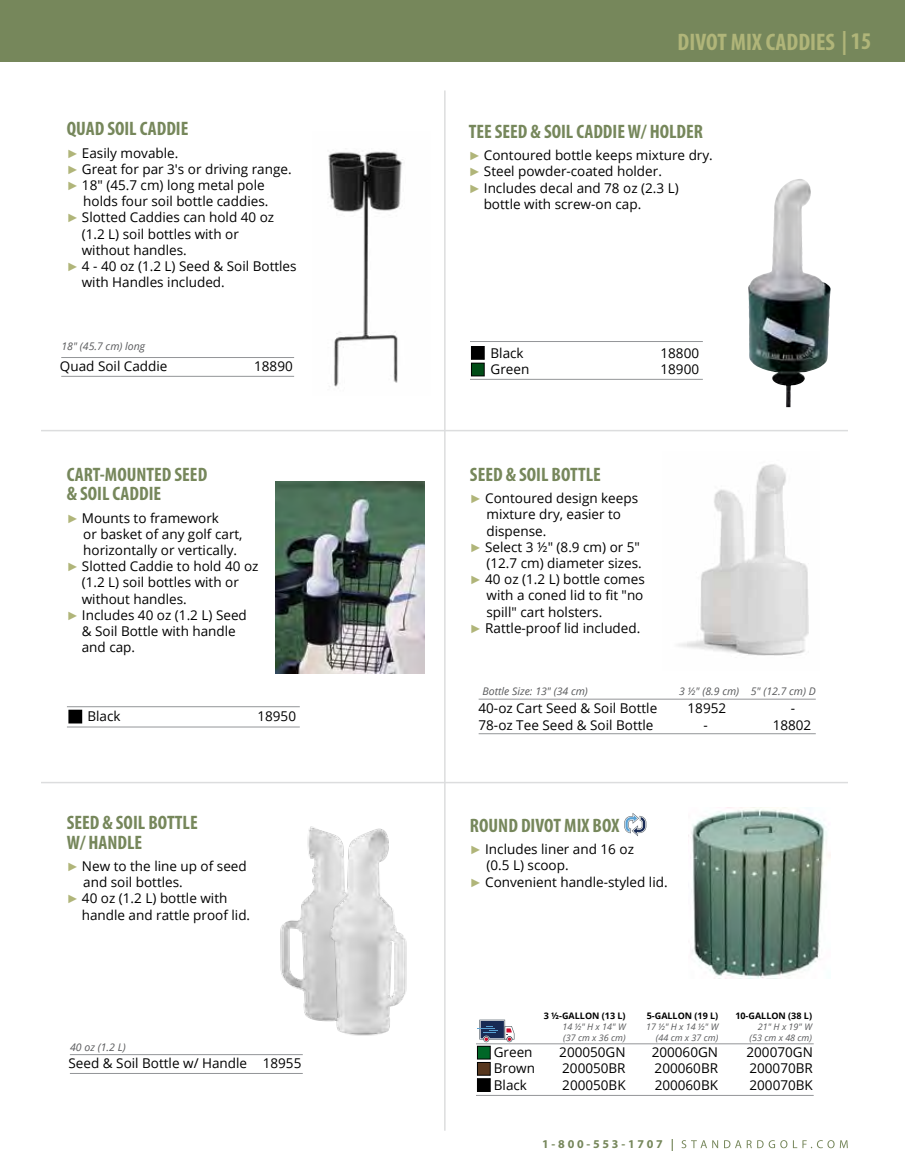
<style>
.page{position:relative;width:905px;height:1175px;background:#fff}
.page>*{position:absolute;margin:0;border:0;box-sizing:border-box;transform-origin:0 0}
.t1{font:700 condensed 24px "Myriad Pro";color:#b0b579}
.t2{font:700 condensed 19.5px/19.5px "Myriad Pro";color:#76875b}
.t3{font:13.5px/16.2px "Open Sans";color:#000;text-align:justify}
.t4{font:700 12px "Myriad Pro";letter-spacing:.23em;color:#76875b}
.t5{font:italic 10.5px "Open Sans";color:#58595b}
.t6{font:italic 9px/10.8px "Open Sans";color:#58595b;text-align:right}
.t7{font:700 9px "Open Sans";color:#000}
.s1{font-family:"Arial";font-size:12px;color:#b0b579}
</style>
<div class="page">
<div style="left:0;top:0;width:904px;height:62px;background:#76875b"></div>
<svg style="left:681px;top:1140px;width:37px;height:8px"></svg>
<svg style="left:724px;top:1140px;width:27px;height:8px"></svg>
<svg style="left:757px;top:1140px;width:90px;height:8px"></svg>
<img style="left:688px;top:807px;width:142px;height:171px">
<img style="left:328px;top:151px;width:75px;height:236px">
<img style="left:748px;top:179px;width:82px;height:228px">
<img style="left:678px;top:464px;width:131px;height:192px">
<img style="left:275px;top:481px;width:149px;height:193px">
<img style="left:280px;top:838px;width:28px;height:179px">
<hr style="left:61px;top:376px;width:233px;height:1px;background:#939598">
<hr style="left:61px;top:357px;width:233px;height:1px;background:#939598">
<hr style="left:70px;top:1073px;width:233px;height:1px;background:#939598">
<hr style="left:70px;top:1054px;width:233px;height:1px;background:#939598">
<hr style="left:476px;top:1095px;width:337px;height:1px;background:#939598">
<hr style="left:476px;top:1043px;width:337px;height:1px;background:#939598">
<hr style="left:470px;top:379px;width:232px;height:1px;background:#939598">
<hr style="left:470px;top:341px;width:232px;height:1px;background:#939598">
<hr style="left:478px;top:733px;width:337px;height:1px;background:#939598">
<hr style="left:478px;top:699px;width:337px;height:1px;background:#939598">
<div style="left:471px;top:363px;width:13px;height:13px;background:#004c16"></div>
<div style="left:471px;top:363px;width:13px;height:13px;border:1px solid #000"></div>
<div style="left:471px;top:346px;width:13px;height:13px;background:#000"></div>
<div style="left:471px;top:346px;width:13px;height:14px;border:1px solid #000"></div>
<hr style="left:67px;top:726px;width:233px;height:1px;background:#939598">
<hr style="left:67px;top:706px;width:233px;height:1px;background:#939598">
<div style="left:69px;top:710px;width:13px;height:13px;background:#000"></div>
<div style="left:477px;top:1046px;width:13px;height:13px;background:#006727"></div>
<div style="left:477px;top:1045px;width:13px;height:14px;border:1px solid #000"></div>
<div style="left:477px;top:1062px;width:13px;height:13px;background:#57371e"></div>
<div style="left:477px;top:1062px;width:13px;height:13px;border:1px solid #000"></div>
<div style="left:477px;top:1078px;width:13px;height:13px;background:#000"></div>
<div style="left:477px;top:1078px;width:13px;height:13px;border:1px solid #000"></div>
<img style="left:308px;top:826px;width:99px;height:210px">
<hr style="left:41px;top:430px;width:807px;height:1px;background:#dcddde">
<hr style="left:41px;top:782px;width:807px;height:1px;background:#dcddde">
<hr style="left:444px;top:90px;width:1px;height:1040px;background:#dcddde">
<svg style="left:624px;top:813px;width:22px;height:23px"></svg>
<svg style="left:477px;top:1019px;width:37px;height:23px"></svg>
<h2 class="t2" style="left:67px;top:118px;width:123px">QUAD SOIL CADDIE</h2>
<p class="t3" style="left:67px;top:144px;width:113px"><span class="s1">►</span> Easily movable.</p>
<p class="t3" style="left:67px;top:160px;width:226px"><span class="s1">►</span> Great for par 3's or driving range.</p>
<p class="t3" style="left:67px;top:177px;width:199px"><span class="s1">►</span> 18" (45.7 cm) long metal pole</p>
<p class="t3" style="left:83px;top:193px;width:187px">holds four soil bottle caddies.</p>
<p class="t3" style="left:67px;top:209px;width:209px"><span class="s1">►</span> Slotted Caddies can hold 40 oz</p>
<p class="t3" style="left:82px;top:225px;width:159px">(1.2 L) soil bottles with or</p>
<p class="t3" style="left:82px;top:241px;width:107px">without handles.</p>
<p class="t3" style="left:67px;top:258px;width:231px"><span class="s1">►</span> 4 - 40 oz (1.2 L) Seed &amp; Soil Bottles</p>
<p class="t3" style="left:82px;top:274px;width:145px">with Handles included.</p>
<p class="t5" style="left:62px;top:339px;width:85px">18" (45.7 cm) long</p>
<p class="t3" style="left:60px;top:357px;width:109px">Quad Soil Caddie</p>
<p class="t3" style="left:254px;top:357px;width:40px">18890</p>
<h2 class="t2" style="left:67px;top:464px;width:142px">CART-MOUNTED SEED &amp; SOIL CADDIE</h2>
<p class="t3" style="left:67px;top:509px;width:154px"><span class="s1">►</span> Mounts to framework</p>
<p class="t3" style="left:83px;top:525px;width:161px">or basket of any golf cart,</p>
<p class="t3" style="left:83px;top:541px;width:155px">horizontally or vertically.</p>
<p class="t3" style="left:67px;top:558px;width:193px"><span class="s1">►</span> Slotted Caddie to hold 40 oz</p>
<p class="t3" style="left:82px;top:574px;width:159px">(1.2 L) soil bottles with or</p>
<p class="t3" style="left:82px;top:590px;width:107px">without handles.</p>
<p class="t3" style="left:67px;top:606px;width:182px"><span class="s1">►</span> Includes 40 oz (1.2 L) Seed</p>
<p class="t3" style="left:82px;top:622px;width:156px">&amp; Soil Bottle with handle</p>
<p class="t3" style="left:82px;top:639px;width:55px">and cap.</p>
<p class="t3" style="left:87px;top:708px;width:35px">Black</p>
<p class="t3" style="left:257px;top:708px;width:40px">18950</p>
<h2 class="t2" style="left:67px;top:812px;width:132px">SEED &amp; SOIL BOTTLE<br>W/ HANDLE</h2>
<p class="t3" style="left:67px;top:857px;width:181px"><span class="s1">►</span> New to the line up of seed</p>
<p class="t3" style="left:83px;top:874px;width:101px">and soil bottles.</p>
<p class="t3" style="left:67px;top:890px;width:162px"><span class="s1">►</span> 40 oz (1.2 L) bottle with</p>
<p class="t3" style="left:82px;top:906px;width:170px">handle and rattle proof lid.</p>
<p class="t5" style="left:70px;top:1040px;width:57px">40 oz (1.2 L)</p>
<p class="t3" style="left:69px;top:1054px;width:234px">Seed &amp; Soil Bottle w/ Handle 18955</p>
<h1 class="t1" style="left:677px;top:27px;width:195px">DIVOT MIX CADDIES | 15</h1>
<h2 class="t2" style="left:468px;top:121px;width:236px">TEE SEED &amp; SOIL CADDIE W/ HOLDER</h2>
<p class="t3" style="left:468px;top:147px;width:246px"><span class="s1">►</span> Contoured bottle keeps mixture dry.</p>
<p class="t3" style="left:468px;top:163px;width:195px"><span class="s1">►</span> Steel powder-coated holder.</p>
<p class="t3" style="left:468px;top:179px;width:211px"><span class="s1">►</span> Includes decal and 78 oz (2.3 L)</p>
<p class="t3" style="left:483px;top:195px;width:159px">bottle with screw-on cap.</p>
<p class="t3" style="left:490px;top:344px;width:35px">Black</p>
<p class="t3" style="left:660px;top:344px;width:40px">18800</p>
<p class="t3" style="left:490px;top:360px;width:40px">Green</p>
<p class="t3" style="left:660px;top:360px;width:40px">18900</p>
<h2 class="t2" style="left:470px;top:464px;width:132px">SEED &amp; SOIL BOTTLE</h2>
<p class="t3" style="left:470px;top:490px;width:170px"><span class="s1">►</span> Contoured design keeps</p>
<p class="t3" style="left:486px;top:506px;width:136px">mixture dry, easier to</p>
<p class="t3" style="left:486px;top:522px;width:61px">dispense.</p>
<p class="t3" style="left:470px;top:538px;width:171px"><span class="s1">►</span> Select 3 ½" (8.9 cm) or 5"</p>
<p class="t3" style="left:486px;top:554px;width:157px">(12.7 cm) diameter sizes.</p>
<p class="t3" style="left:470px;top:571px;width:176px"><span class="s1">►</span> 40 oz (1.2 L) bottle comes</p>
<p class="t3" style="left:486px;top:587px;width:158px">with a coned lid to fit "no</p>
<p class="t3" style="left:486px;top:603px;width:117px">spill" cart holsters.</p>
<p class="t3" style="left:470px;top:619px;width:172px"><span class="s1">►</span> Rattle-proof lid included.</p>
<p class="t5" style="left:482px;top:683px;width:107px">Bottle Size: 13" (34 cm)</p>
<p class="t5" style="left:679px;top:683px;width:138px">3 ½" (8.9 cm) 5" (12.7 cm) D</p>
<p class="t3" style="left:478px;top:700px;width:180px">40-oz Cart Seed &amp; Soil Bottle</p>
<p class="t3" style="left:687px;top:700px;width:40px">18952</p>
<p class="t3" style="left:790px;top:700px;width:6px">-</p>
<p class="t3" style="left:478px;top:716px;width:176px">78-oz Tee Seed &amp; Soil Bottle</p>
<p class="t3" style="left:703px;top:716px;width:6px">-</p>
<p class="t3" style="left:772px;top:716px;width:40px">18802</p>
<h2 class="t2" style="left:470px;top:815px;width:151px">ROUND DIVOT MIX BOX</h2>
<p class="t3" style="left:470px;top:840px;width:165px"><span class="s1">►</span> Includes liner and 16 oz</p>
<p class="t3" style="left:486px;top:857px;width:84px">(0.5 L) scoop.</p>
<p class="t3" style="left:470px;top:873px;width:199px"><span class="s1">►</span> Convenient handle-styled lid.</p>
<p class="t7" style="left:544px;top:1009px;width:83px">3 ½-GALLON (13 L)</p>
<p class="t6" style="left:562px;top:1020px;width:65px;text-align:left">14 ½" H x 14" W (37 cm x 36 cm)</p>
<p class="t7" style="left:646px;top:1009px;width:73px">5-GALLON (19 L)</p>
<p class="t6" style="left:646px;top:1020px;width:74px">17 ½" H x 14 ½" W (44 cm x 37 cm)</p>
<p class="t7" style="left:735px;top:1009px;width:78px">10-GALLON (38 L)</p>
<p class="t6" style="left:749px;top:1020px;width:64px">21" H x 19" W (53 cm x 48 cm)</p>
<p class="t3" style="left:494px;top:1043px;width:43px;text-align:left">Green<br>Brown<br>Black</p>
<p class="t3" style="left:559px;top:1043px;width:68px">200050GN 200050BR 200050BK</p>
<p class="t3" style="left:651px;top:1043px;width:68px">200060GN 200060BR 200060BK</p>
<p class="t3" style="left:746px;top:1043px;width:68px">200070GN 200070BR 200070BK</p>
<p class="t4" style="left:542px;top:1136px;width:134px">1-800-553-1707 |</p>
</div>
